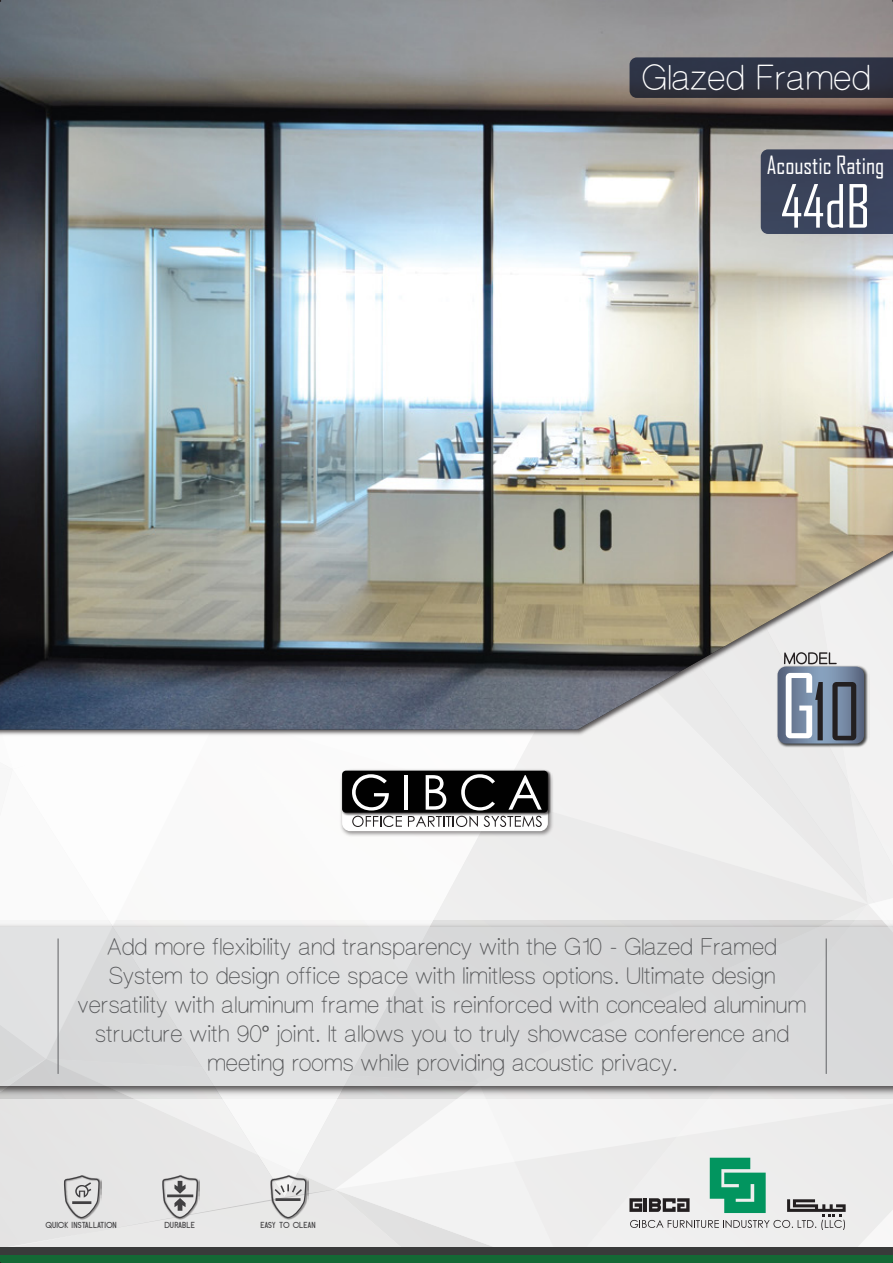
<style>
.page{position:relative;width:893px;height:1263px;background:#fff}
.page>*{position:absolute;margin:0;border:0;box-sizing:border-box;transform-origin:0 0}
.t1{font:76.35px "Agency FB";color:#231f20}
.t2{font:57.15px "Agency FB";color:#fff}
.t3{font:300 36px "Cameron Sans";color:#fff}
.t4{font:24.15px "Agency FB";color:#fff}
.t5{font:300 24px/28.8px "Cameron Sans";color:#58595b;text-align:center}
.t6{font:8.7px "Bar Q";letter-spacing:.02em;color:#414042}
.s1{font-size:85.5px;color:#fff}
.s2{font-family:"Myriad Pro";font-weight:400}
</style>
<div class="page">
<div style="left:574px;top:1197px;width:55px;height:50px;background:#ededed"></div>
<div style="left:625px;top:769px;width:268px;height:428px;background:#ededed"></div>
<svg style="left:108px;top:769px;width:517px;height:428px"></svg>
<svg style="left:108px;top:769px;width:111px;height:147px"></svg>
<img style="left:0;top:729px;width:893px;height:40px">
<img style="left:0;top:481px;width:893px;height:248px">
<img style="left:775px;top:664px;width:94px;height:84px">
<svg style="left:778px;top:652px;width:86px;height:91px;background:#8090a7"></svg>
<img style="left:0;top:921px;width:893px;height:177px">
<div style="left:0;top:927px;width:893px;height:159px;background:#d9dadb"></div>
<hr style="left:58px;top:938px;width:1px;height:136px;background:#6d6e71">
<hr style="left:826px;top:938px;width:1px;height:136px;background:#6d6e71">
<img style="left:338px;top:767px;width:218px;height:72px">
<div style="left:342px;top:771px;width:206px;height:60px;background:#fff;border-radius:8px"></div>
<img style="left:340px;top:769px;width:212px;height:48px">
<div style="left:342px;top:771px;width:206px;height:42px;background:#010101;border-radius:4px"></div>
<svg style="left:352px;top:774px;width:37px;height:36px"></svg>
<hr style="left:405px;top:775px;width:3px;height:35px;background:#fff">
<svg style="left:426px;top:775px;width:20px;height:35px"></svg>
<svg style="left:461px;top:774px;width:34px;height:36px"></svg>
<svg style="left:508px;top:775px;width:34px;height:35px"></svg>
<svg style="left:352px;top:816px;width:50px;height:11px"></svg>
<svg style="left:408px;top:816px;width:70px;height:11px"></svg>
<svg style="left:484px;top:816px;width:58px;height:11px"></svg>
<div style="left:0;top:1247px;width:893px;height:10px;background:#393a3a"></div>
<div style="left:0;top:1254px;width:893px;height:9px;background:#146835"></div>
<img style="left:0;top:0;width:893px;height:481px">
<svg style="left:629px;top:1158px;width:264px;height:105px"></svg>
<svg style="left:0;top:1025px;width:561px;height:238px"></svg>
<h3 class="t3" style="left:641px;top:62px;width:230px">Glazed Framed</h3>
<p class="t4" style="left:767px;top:150px;width:119px">Acoustic Rating</p>
<h2 class="t2" style="left:781px;top:171px;width:91px">44dB</h2>
<h1 class="t1" style="left:780px;top:665px;width:82px"><span class="s1">G</span>10</h1>
<p class="t5" style="left:78px;top:934px;width:730px">Add more flexibility and transparency with the G10 - Glazed Framed System to design office space with limitless options. Ultimate design versatility with aluminum frame that is reinforced with concealed aluminum structure with 90<span class="s2">°</span> joint. It allows you to truly showcase conference and meeting rooms while providing acoustic privacy.</p>
<p class="t6" style="left:46px;top:1220px;width:72px">QUICK INSTALLATION</p>
<p class="t6" style="left:164px;top:1220px;width:32px">DURABLE</p>
<p class="t6" style="left:260px;top:1220px;width:57px">EASY TO CLEAN</p>
</div>
